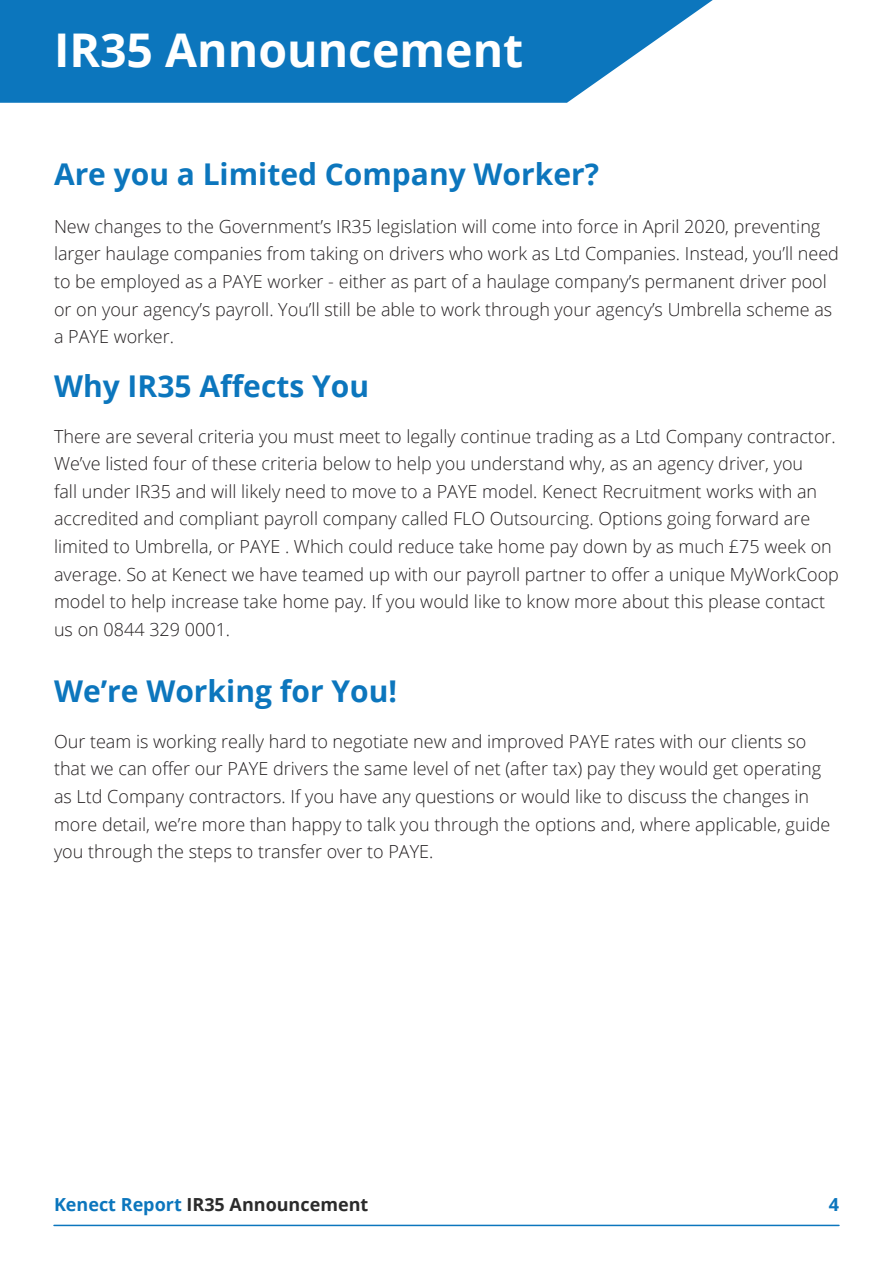
<style>
.page{position:relative;width:893px;height:1263px;background:#fff}
.page>*{position:absolute;margin:0;border:0;box-sizing:border-box;transform-origin:0 0}
.t1{font:700 46.5px "Open Sans";color:#fff}
.t2{font:700 30px "Open Sans";color:#0c76bd}
.body{font:300 18px/27.6px "Open Sans";color:#231f20}
.t3{font:700 18px "Open Sans";color:#2b2b2b}
.t4{font:700 18px "Open Sans";color:#0c76bd}
.s1{color:#0c76bd}
</style>
<div class="page">
<hr style="left:54px;top:1225px;width:785px;height:1px;background:#0c76bd">
<svg style="left:0;top:0;width:713px;height:103px;background:#2584c3"></svg>
<p class="t1" style="left:54px;top:17px;width:471px">IR35 Announcement</p>
<p class="t2" style="left:54px;top:152px;width:547px">Are you a Limited Company Worker?</p>
<p class="body" style="left:54px;top:212px;width:786px">New changes to the Government’s IR35 legislation will come into force in April 2020, preventing larger haulage companies from taking on drivers who work as Ltd Companies. Instead, you’ll need to be employed as a PAYE worker - either as part of a haulage company’s permanent driver pool or on your agency’s payroll. You’ll still be able to work through your agency’s Umbrella scheme as a PAYE worker.</p>
<p class="t2" style="left:54px;top:365px;width:317px">Why IR35 Affects You</p>
<p class="body" style="left:54px;top:422px;width:786px">There are several criteria you must meet to legally continue trading as a Ltd Company contractor.<br>We’ve listed four of these criteria below to help you understand why, as an agency driver, you<br>fall under IR35 and will likely need to move to a PAYE model. Kenect Recruitment works with an accredited and compliant payroll company called FLO Outsourcing. Options going forward are limited to Umbrella, or PAYE . Which could reduce take home pay down by as much £75 week on average. So at Kenect we have teamed up with our payroll partner to offer a unique MyWorkCoop model to help increase take home pay. If you would like to know more about this please contact us on 0844 329 0001.</p>
<p class="t2" style="left:54px;top:670px;width:344px">We’re Working for You!</p>
<p class="body" style="left:54px;top:727px;width:778px">Our team is working really hard to negotiate new and improved PAYE rates with our clients so that we can offer our PAYE drivers the same level of net (after tax) pay they would get operating as Ltd Company contractors. If you have any questions or would like to discuss the changes in more detail, we’re more than happy to talk you through the options and, where applicable, guide you through the steps to transfer over to PAYE.</p>
<p class="t3" style="left:54px;top:1191px;width:316px"><span class="s1">Kenect Report</span> IR35 Announcement</p>
<p class="t4" style="left:829px;top:1191px;width:12px">4</p>
</div>
